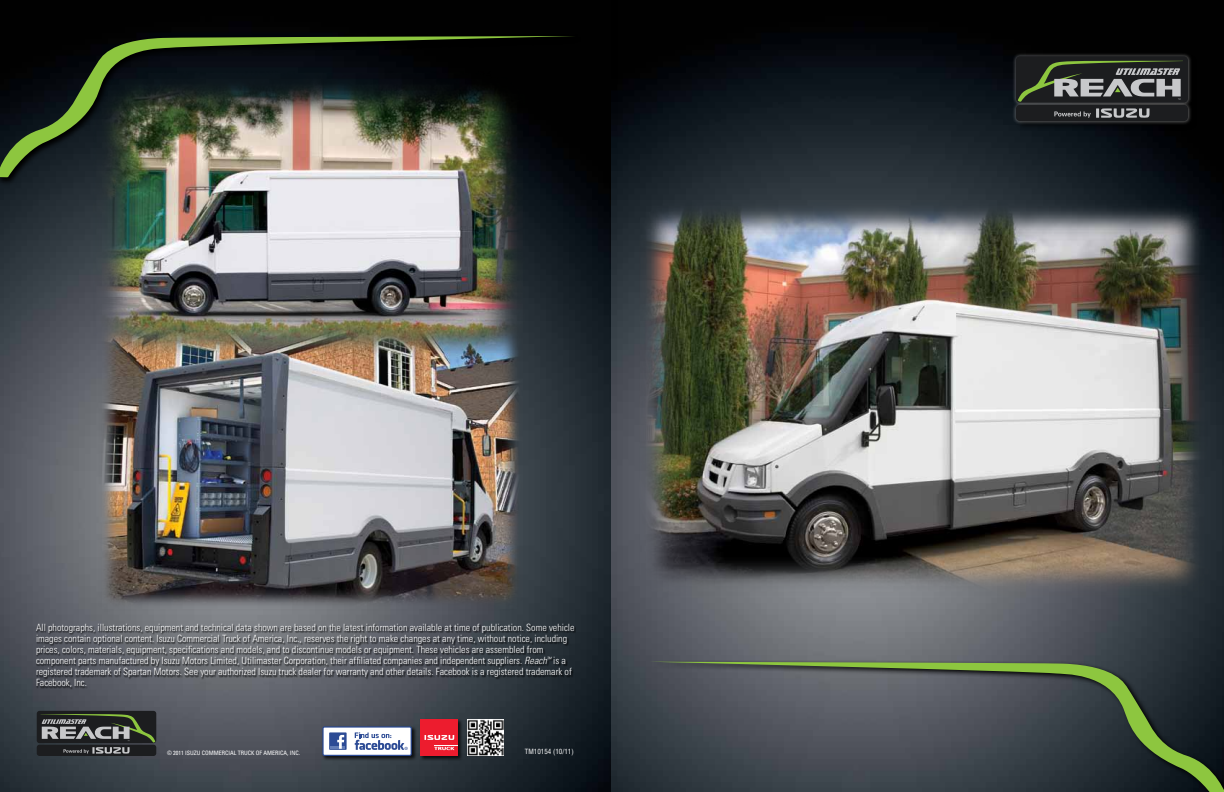
<style>
.page{position:relative;width:1224px;height:792px;background:#fff}
.page>*{position:absolute;margin:0;border:0;box-sizing:border-box;transform-origin:0 0}
.t1{font:300 condensed 10px/11px "Univers";color:#fff}
.t2{font:condensed 7px "Helvetica";color:#fff}
.t3{font:condensed 6px "Univers";color:#fff}
.s1{font-style:italic}
</style>
<div class="page">
<img style="left:0;top:0;width:612px;height:792px">
<img style="left:612px;top:0;width:612px;height:792px">
<img style="left:612px;top:177px;width:612px;height:438px">
<div style="left:1014px;top:55px;width:183px;height:76px;background:#000;opacity:.75"></div>
<div style="left:1012px;top:52px;width:180px;height:73px;background:#fff;opacity:.47"></div>
<div style="left:1016px;top:56px;width:172px;height:47px;background:#1c1d1f;border-radius:4px"></div>
<div style="left:1016px;top:105px;width:172px;height:16px;background:#1c1d1f;border-radius:4px"></div>
<svg style="left:1054px;top:108px;width:96px;height:10px"></svg>
<svg style="left:1018px;top:61px;width:164px;height:41px"></svg>
<div style="left:37px;top:711px;width:119px;height:32px;background:#1c1d1f;border-radius:3px"></div>
<div style="left:37px;top:745px;width:119px;height:11px;background:#1c1d1f;border-radius:3px"></div>
<svg style="left:41px;top:714px;width:114px;height:40px"></svg>
<svg style="left:36px;top:624px;width:540px;height:66px;background:#4a4e55"></svg>
<div style="left:420px;top:719px;width:43px;height:42px;background:#000;opacity:.75"></div>
<div style="left:421px;top:719px;width:37px;height:37px;background:#ed1c2e"></div>
<svg style="left:425px;top:735px;width:33px;height:15px"></svg>
<div style="left:322px;top:726px;width:95px;height:35px;background:#000;opacity:.75"></div>
<svg style="left:322px;top:726px;width:90px;height:30px"></svg>
<img style="left:468px;top:720px;width:36px;height:36px">
<img style="left:36px;top:19px;width:539px;height:624px">
<svg style="left:649px;top:662px;width:575px;height:130px;background:#444d4b"></svg>
<svg style="left:0;top:34px;width:581px;height:152px;background:#5b5e5c"></svg>
<img style="left:0;top:36px;width:576px;height:142px">
<p class="t1" style="left:36px;top:622px;width:540px">All photographs, illustrations, equipment and technical data shown are based on the latest information available at time of publication. Some vehicle images contain optional content. Isuzu Commercial Truck of America, Inc., reserves the right to make changes at any time, without notice, including prices, colors, materials, equipment, specifications and models, and to discontinue models or equipment. These vehicles are assembled from component parts manufactured by Isuzu Motors Limited, Utilimaster Corporation, their affiliated companies and independent suppliers. <span class="s1">Reach</span><sup>™</sup> is a registered trademark of Spartan Motors. See your authorized Isuzu truck dealer for warranty and other details. Facebook is a registered trademark of Facebook, Inc.</p>
<p class="t3" style="left:167px;top:749px;width:135px">© 2011 ISUZU COMMERCIAL TRUCK OF AMERICA, INC.</p>
<p class="t2" style="left:525px;top:747px;width:50px">TM10154 (10/11)</p>
</div>
